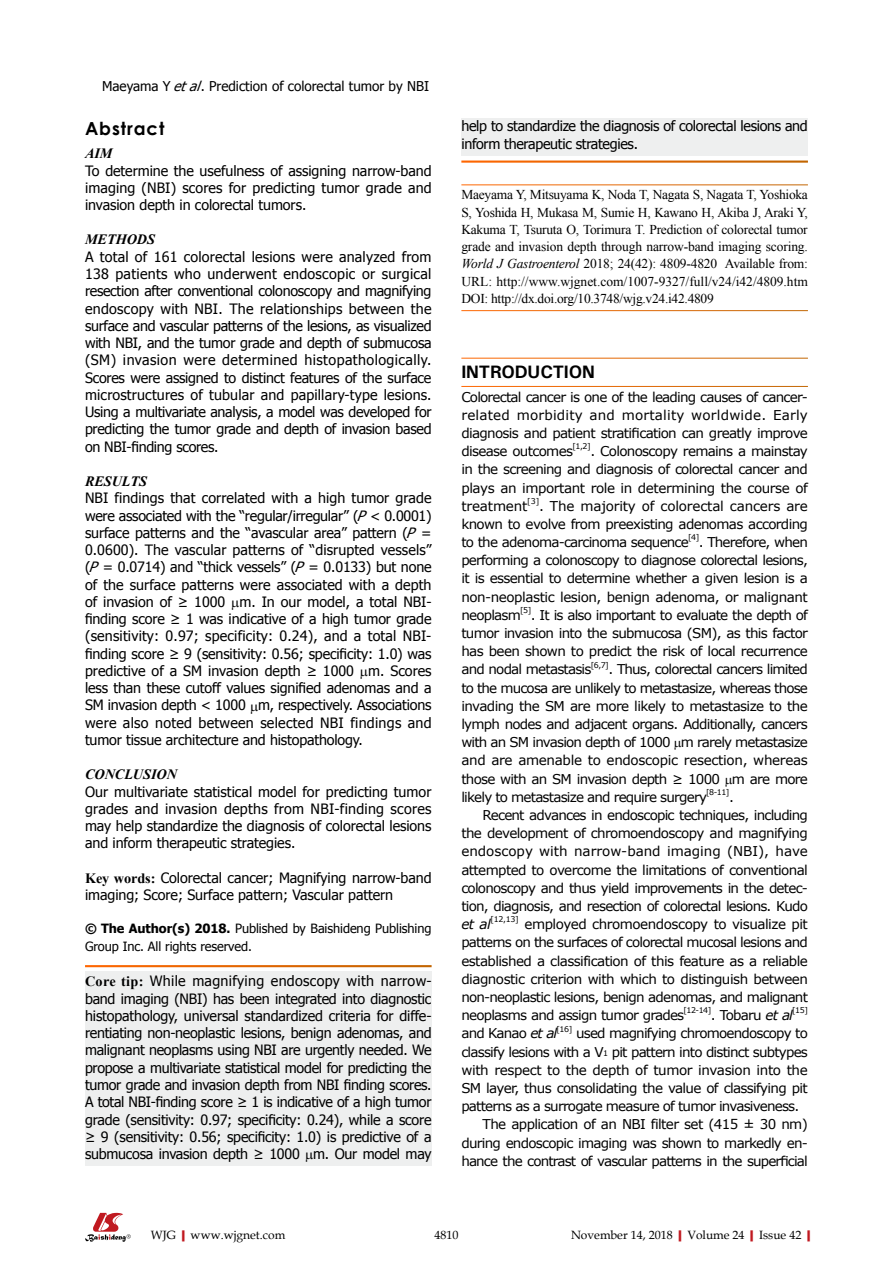
<style>
.page{position:relative;width:893px;height:1263px;background:#fff}
.page>*{position:absolute;margin:0;border:0;box-sizing:border-box;transform-origin:0 0}
.t1{font:700 18px "Univers";letter-spacing:-.01em;color:#000}
.t2{font:700 18px "Century Gothic";letter-spacing:.05em;color:#000}
.t3{font:14.25px/17.2px "Tahoma";letter-spacing:-.005em;color:#000}
.t4{font:13.5px/18.1px "Verdana";letter-spacing:-.055em;color:#000;text-align:justify}
.t5{font:13.5px/17.2px "Times New Roman";letter-spacing:-.02em;color:#000;text-align:justify}
.t6{font:13.5px "Tahoma";color:#000}
.t7{font:13.5px "Verdana";letter-spacing:-.03em;color:#000}
.t8{font:13.5px "Verdana";color:#000}
.t9{font:italic 13.5px "Verdana";color:#000}
.t10{font:12.75px/17.2px "Tahoma";letter-spacing:-.005em;color:#000}
.t11{font:12px "Book Antiqua";color:#000}
.t12{font:7.8px "Verdana";letter-spacing:-.06em;color:#000}
.s1{font-style:italic}
.s2{font-family:"Times New Roman";font-weight:700;font-style:italic}
.s3{font-family:"Times New Roman";font-weight:700}
.s4{font-weight:700}
.s5{font-size:7.8px}
.s6{font-weight:700;color:#c01920}
</style>
<div class="page">
<div style="left:461px;top:119px;width:347px;height:37px;background:#eeefef"></div>
<div style="left:85px;top:971px;width:347px;height:195px;background:#eeefef"></div>
<svg style="left:85px;top:1213px;width:46px;height:29px"></svg>
<p class="t6" style="left:102px;top:77px;width:328px">Maeyama Y <span class="s1">etal</span>. Prediction of colorectal tumor by NBI</p>
<p class="t2" style="left:85px;top:114px;width:81px">Abstract</p>
<p class="t3" style="left:85px;top:143px;width:348px"><span class="s2">AIM<br></span>To determine the usefulness of assigning narrow-band imaging (NBI) scores for predicting tumor grade and invasion depth in colorectal tumors.</p>
<p class="t3" style="left:85px;top:230px;width:348px"><span class="s2">METHODS<br></span>A total of 161 colorectal lesions were analyzed from 138 patients who underwent endoscopic or surgical resection after conventional colonoscopy and magnifying endoscopy with NBI. The relationships between the surface and vascular patterns of the lesions, as visualized with NBI, and the tumor grade and depth of submucosa (SM) invasion were determined histopathologically.<br>Scores were assigned to distinct features of the surface microstructures of tubular and papillary-type lesions.<br>Using a multivariate analysis, a model was developed for predicting the tumor grade and depth of invasion based on NBI-finding scores.</p>
<p class="t3" style="left:85px;top:471px;width:348px"><span class="s2">RESULTS<br></span>NBI findings that correlated with a high tumor grade were associated with the “regular/irregular” (<span class="s1">P</span>&lt; 0.0001) surface patterns and the “avascular area” pattern (<span class="s1">P</span> = 0.0600). The vascular patterns of “disrupted vessels” (<span class="s1">P</span> = 0.0714) and “thick vessels” (<span class="s1">P</span>= 0.0133) but none of the surface patterns were associated with a depth of invasion of ≥ 1000 m. In our model, a total NBI&shy;finding score ≥ 1 was indicative of a high tumor grade (sensitivity: 0.97; specificity: 0.24), and a total NBI&shy;finding score ≥ 9 (sensitivity: 0.56; specificity: 1.0) was predictive of a SM invasion depth ≥ 1000 m. Scores less than these cutoff values signified adenomas and a SM invasion depth &lt; 1000 m, respectively. Associations were also noted between selected NBI findings and tumor tissue architecture and histopathology.</p>
<p class="t3" style="left:85px;top:764px;width:348px"><span class="s2">CONCLUSION<br></span>Our multivariate statistical model for predicting tumor grades and invasion depths from NBI-finding scores may help standardize the diagnosis of colorectal lesions and inform therapeutic strategies.</p>
<p class="t3" style="left:85px;top:868px;width:348px"><span class="s3">Key words:</span> Colorectal cancer; Magnifying narrow-band imaging; Score; Surface pattern; Vascular pattern</p>
<p class="t10" style="left:85px;top:919px;width:348px"><span class="s4">© The Author(s) 2018.</span> Published by Baishideng Publishing<br>Group Inc. All rights reserved.</p>
<p class="t3" style="left:85px;top:972px;width:348px;text-align:justify"><span class="s3">Core tip:</span> While magnifying endoscopy with narrow&shy;band imaging (NBI) has been integrated into diagnostic histopathology, universal standardized criteria for diffe&shy;rentiating non-neoplastic lesions, benign adenomas, and malignant neoplasms using NBI are urgently needed. We propose a multivariate statistical model for predicting the tumor grade and invasion depth from NBI finding scores.<br>A total NBI-finding score ≥ 1 is indicative of a high tumor grade (sensitivity: 0.97; specificity: 0.24), while a score ≥ 9 (sensitivity: 0.56; specificity: 1.0) is predictive of a submucosa invasion depth ≥ 1000 m. Our model may</p>
<p class="t3" style="left:461px;top:117px;width:348px">help to standardize the diagnosis of colorectal lesions and inform therapeutic strategies.</p>
<p class="t5" style="left:461px;top:186px;width:348px">Maeyama Y, Mitsuyama K, Noda T, Nagata S, Nagata T, Yoshioka S, Yoshida H, Mukasa M, Sumie H, Kawano H, Akiba J, Araki Y, Kakuma T, Tsuruta O, Torimura T. Prediction of colorectal tumor grade and invasion depth through narrow-band imaging scoring.<br><span class="s1">World J Gastroenterol</span> 2018; 24(42): 4809-4820 Available from:<br>URL: http://www.wjgnet.com/1007-9327/full/v24/i42/4809.htm DOI: http://dx.doi.org/10.3748/wjg.v24.i42.4809</p>
<p class="t1" style="left:461px;top:360px;width:135px">INTRODUCTION</p>
<p class="t4" style="left:461px;top:387px;width:348px">Colorectal cancer is one of the leading causes of cancer&shy;related morbidity and mortality worldwide. Early diagnosis and patient stratification can greatly improve disease outcomes</p>
<p class="t12" style="left:572px;top:441px;width:20px">[1,2]</p>
<p class="t4" style="left:461px;top:442px;width:348px;text-indent:129px">. Colonoscopy remains a mainstay in the screening and diagnosis of colorectal cancer and plays an important role in determining the course of treatment</p>
<p class="t12" style="left:527px;top:496px;width:13px">[3]</p>
<p class="t4" style="left:461px;top:496px;width:348px;text-indent:78px">. The majority of colorectal cancers are known to evolve from preexisting adenomas according to the adenoma-carcinoma sequence</p>
<p class="t12" style="left:688px;top:532px;width:13px">[4]</p>
<p class="t4" style="left:461px;top:533px;width:348px;text-indent:237px">. Therefore, when performing a colonoscopy to diagnose colorectal lesions, it is essential to determine whether a given lesion is a non-neoplastic lesion, benign adenoma, or malignant neoplasm</p>
<p class="t12" style="left:520px;top:605px;width:13px">[5]</p>
<p class="t4" style="left:461px;top:605px;width:348px;text-indent:69px">. It is also important to evaluate the depth of tumor invasion into the submucosa (SM), as this factor has been shown to predict the risk of local recurrence and nodal metastasis</p>
<p class="t12" style="left:591px;top:660px;width:20px">[6,7]</p>
<p class="t4" style="left:461px;top:660px;width:348px;text-indent:147px">. Thus, colorectal cancers limited to the mucosa are unlikely to metastasize, whereas those invading the SM are more likely to metastasize to the lymph nodes and adjacent organs. Additionally, cancers with an SM invasion depth of 1000 m rarely metastasize and are amenable to endoscopic resection, whereas those with an SM invasion depth ≥ 1000 m are more likely to metastasize and require surgery</p>
<p class="t12" style="left:706px;top:787px;width:25px">[8-11]</p>
<p class="t4" style="left:729px;top:787px;width:6px">.</p>
<p class="t4" style="left:483px;top:806px;width:327px">Recent advances in endoscopic techniques, including</p>
<p class="t4" style="left:461px;top:824px;width:348px">the development of chromoendoscopy and magnifying</p>
<p class="t8" style="left:461px;top:843px;width:348px">endoscopy with narrow-band imaging (NBI), have</p>
<p class="t4" style="left:461px;top:860px;width:348px">attempted to overcome the limitations of conventional</p>
<p class="t4" style="left:461px;top:878px;width:346px">colonoscopy and thus yield improvements in the detec-</p>
<p class="t4" style="left:461px;top:896px;width:348px">tion, diagnosis, and resection of colorectal lesions. Kudo</p>
<p class="t9" style="left:461px;top:916px;width:31px">et al</p>
<p class="t12" style="left:490px;top:915px;width:30px">[12,13]</p>
<p class="t4" style="left:461px;top:915px;width:348px;text-indent:63px">employed chromoendoscopy to visualize pit patterns on the surfaces of colorectal mucosal lesions and established a classification of this feature as a reliable diagnostic criterion with which to distinguish between non-neoplastic lesions, benign adenomas, and malignant neoplasms and assign tumor grades</p>
<p class="t12" style="left:683px;top:1006px;width:29px">[12-14]</p>
<p class="t4" style="left:711px;top:1006px;width:84px">. Tobaru <span class="s1">et al</span></p>
<p class="t12" style="left:792px;top:1006px;width:17px">[15]</p>
<p class="t4" style="left:461px;top:1024px;width:97px">and Kanao <span class="s1">et al</span></p>
<p class="t12" style="left:556px;top:1024px;width:17px">[16]</p>
<p class="t4" style="left:576px;top:1024px;width:233px">used magnifying chromoendoscopy to</p>
<p class="t4" style="left:461px;top:1042px;width:348px">classify lesions with a V<span class="s5">1</span> pit pattern into distinct subtypes</p>
<p class="t7" style="left:461px;top:1061px;width:348px">with respect to the depth of tumor invasion into the</p>
<p class="t4" style="left:461px;top:1078px;width:348px">SM layer, thus consolidating the value of classifying pit</p>
<p class="t4" style="left:461px;top:1097px;width:340px">patterns as a surrogate measure of tumor invasiveness.</p>
<p class="t4" style="left:483px;top:1115px;width:327px">The application of an NBI filter set (415 ± 30 nm)</p>
<p class="t4" style="left:461px;top:1133px;width:346px">during endoscopic imaging was shown to markedly en-</p>
<p class="t4" style="left:461px;top:1151px;width:348px">hance the contrast of vascular patterns in the superficial</p>
<p class="t11" style="left:151px;top:1226px;width:136px">WJG<span class="s6">|</span>www.wjgnet.com</p>
<p class="t11" style="left:434px;top:1226px;width:25px">4810</p>
<p class="t11" style="left:571px;top:1226px;width:246px">November 14, 2018<span class="s6">|</span>Volume 24<span class="s6">|</span>Issue 42<span class="s6">|</span></p>
</div>
